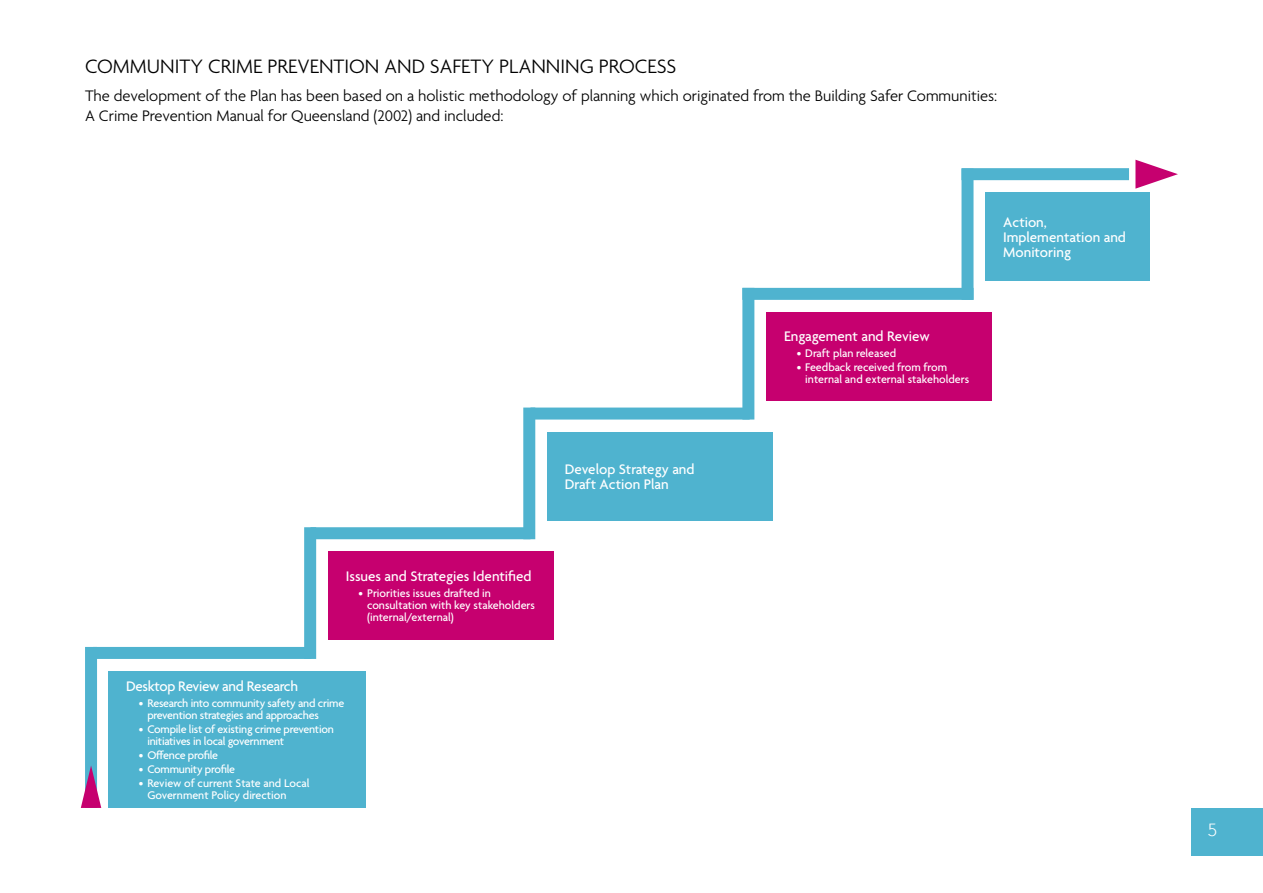
<style>
.page{position:relative;width:1263px;height:893px;background:#fff}
.page>*{position:absolute;margin:0;border:0;box-sizing:border-box;transform-origin:0 0}
.t1{font:300 21px "Agenda";color:#000}
.t2{font:18px "Kabel IT Cby BT";color:#fff}
.t3{font:300 16.5px/19.8px "Agenda";color:#000}
.t4{font:500 15px/15px "Agenda";letter-spacing:-.005em;color:#fff}
.t5{font:500 12px/12px "Agenda";letter-spacing:-.02em;color:#fff}
</style>
<div class="page">
<div style="left:108px;top:671px;width:258px;height:137px;background:#4fb3cf"></div>
<div style="left:1191px;top:808px;width:72px;height:47px;background:#4fb3cf"></div>
<div style="left:85px;top:647px;width:12px;height:161px;background:#4fb3cf"></div>
<div style="left:93px;top:647px;width:218px;height:12px;background:#4fb3cf"></div>
<div style="left:304px;top:527px;width:12px;height:132px;background:#4fb3cf"></div>
<div style="left:310px;top:527px;width:220px;height:12px;background:#4fb3cf"></div>
<div style="left:523px;top:408px;width:12px;height:131px;background:#4fb3cf"></div>
<div style="left:530px;top:408px;width:220px;height:12px;background:#4fb3cf"></div>
<div style="left:742px;top:288px;width:12px;height:132px;background:#4fb3cf"></div>
<div style="left:961px;top:169px;width:12px;height:131px;background:#4fb3cf"></div>
<div style="left:328px;top:552px;width:225px;height:88px;background:#c6006f"></div>
<div style="left:547px;top:432px;width:225px;height:88px;background:#4fb3cf"></div>
<div style="left:766px;top:312px;width:226px;height:89px;background:#c6006f"></div>
<div style="left:985px;top:193px;width:165px;height:88px;background:#4fb3cf"></div>
<svg style="left:1135px;top:160px;width:43px;height:29px"></svg>
<svg style="left:81px;top:766px;width:20px;height:42px"></svg>
<div style="left:742px;top:288px;width:231px;height:12px;background:#4fb3cf"></div>
<div style="left:961px;top:168px;width:168px;height:12px;background:#4fb3cf"></div>
<h1 class="t1" style="left:85px;top:55px;width:593px">Community Crime Prevention and Safety Planni ng Process</h1>
<h3 class="t3" style="left:85px;top:87px;width:914px">The development of the Plan has been based on a holistic methodology of planning which originated from the Building Safer Communities:<br>A Crime Prevention Manual for Queensland (2002) and included:</h3>
<p class="t4" style="left:565px;top:463px;width:131px">Develop Strategy and<br>Draft Action Plan</p>
<p class="t4" style="left:346px;top:570px;width:187px">Issues and Strategies Identified</p>
<p class="t5" style="left:367px;top:588px;width:169px;text-indent:-9px">• Priorities issues drafted in consultation with key stakeholders (internal/external)</p>
<p class="t4" style="left:126px;top:679px;width:174px">Desktop Review and Research</p>
<p class="t5" style="left:147px;top:698px;width:198px;text-indent:-9px">• Research into community safety and crime prevention strategies and approaches</p>
<p class="t5" style="left:147px;top:724px;width:188px;text-indent:-9px">• Compile list of existing crime prevention initiatives in local government</p>
<p class="t5" style="left:139px;top:750px;width:81px">• Offence profile</p>
<p class="t5" style="left:139px;top:764px;width:98px">• Community profile</p>
<p class="t5" style="left:147px;top:778px;width:164px;text-indent:-9px">• Review of current State and Local<br>Government Policy direction</p>
<p class="t4" style="left:784px;top:329px;width:147px">Engagement and Review</p>
<p class="t5" style="left:797px;top:348px;width:101px">• Draft plan released</p>
<p class="t5" style="left:805px;top:362px;width:165px;text-indent:-9px">• Feedback received from from internal and external stakeholders</p>
<p class="t4" style="left:1003px;top:216px;width:124px">Action,<br>Implementation and<br>Monitoring</p>
<h2 class="t2" style="left:1208px;top:819px;width:11px">5</h2>
</div>
